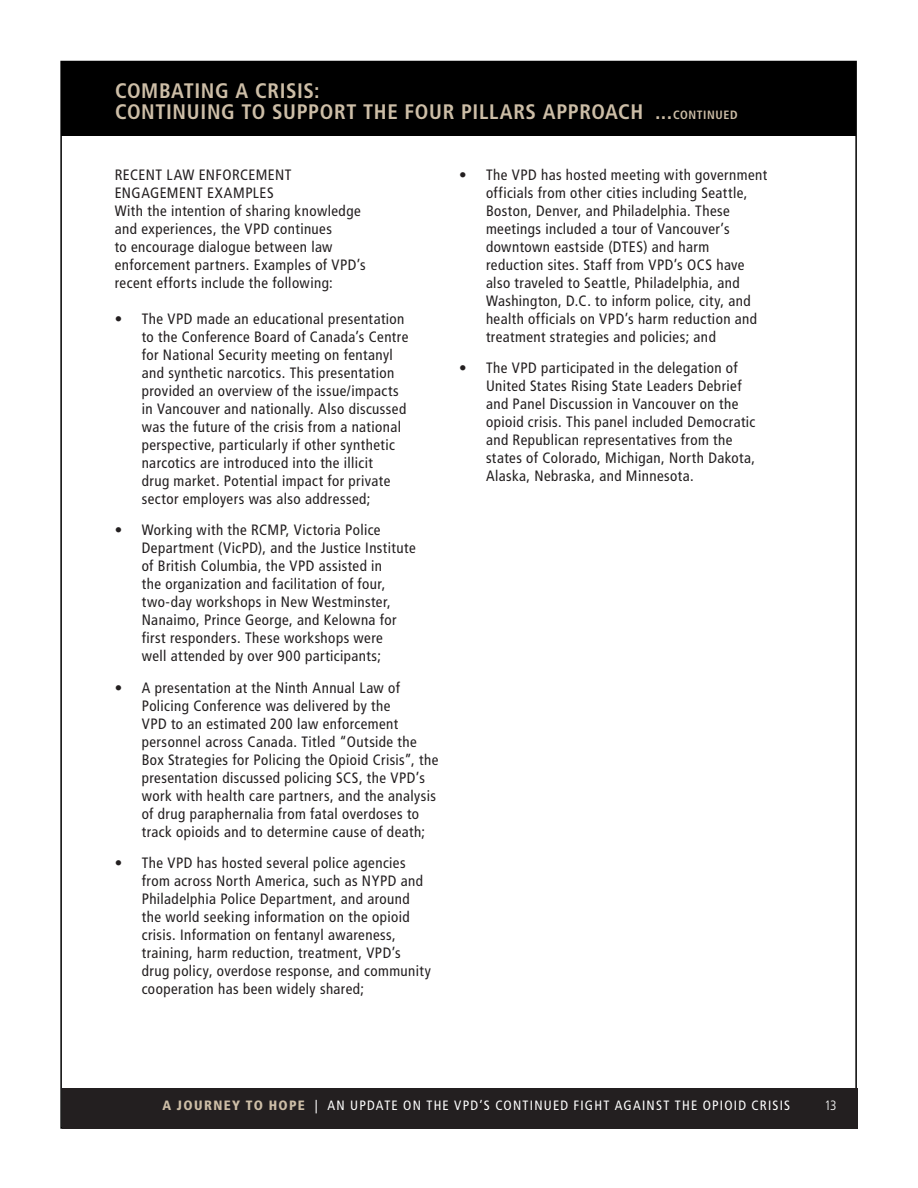
<style>
.page{position:relative;width:918px;height:1188px;background:#fff}
.page>*{position:absolute;margin:0;border:0;box-sizing:border-box;transform-origin:0 0}
.t1{font:700 condensed 21px/21px "Frutiger LT Std";letter-spacing:.03em;color:#cdbea7}
.t2{font:condensed 15px/18px "Frutiger LT Std";letter-spacing:.03em;color:#231f20}
.t3{font:condensed 13.5px "Frutiger LT Std";letter-spacing:.09em;color:#fff}
.t4{font:300 condensed 13.5px "Frutiger LT Std";color:#fff}
.s1{font-size:12px}
.s2{font-weight:900;color:#cdbea7}
</style>
<div class="page">
<div style="left:62px;top:1089px;width:795px;height:40px;background:#231f20"></div>
<div style="left:61px;top:61px;width:795px;height:75px;background:#000"></div>
<h1 class="t1" style="left:115px;top:80px;width:624px">COMBATING A CRISIS:<br>CONTINUING TO SUPPORT THE FOUR PILLARS APPROACH ...<span class="s1">CONTINUED</span></h1>
<p class="t2" style="left:115px;top:166px;width:253px">RECENT LAW ENFORCEMENT ENGAGEMENT EXAMPLES<br>With the intention of sharing knowledge and experiences, the VPD continues<br>to encourage dialogue between law enforcement partners. Examples of VPD’s recent efforts include the following:</p>
<p class="t2" style="left:142px;top:310px;width:268px;text-indent:-27px">• The VPD made an educational presentation to the Conference Board of Canada’s Centre for National Security meeting on fentanyl and synthetic narcotics. This presentation provided an overview of the issue/impacts in Vancouver and nationally. Also discussed was the future of the crisis from a national perspective, particularly if other synthetic narcotics are introduced into the illicit<br>drug market. Potential impact for private sector employers was also addressed;</p>
<p class="t2" style="left:142px;top:521px;width:275px;text-indent:-27px">• Working with the RCMP, Victoria Police Department (VicPD), and the Justice Institute of British Columbia, the VPD assisted in<br>the organization and facilitation of four, two-day workshops in New Westminster, Nanaimo, Prince George, and Kelowna for first responders. These workshops were<br>well attended by over 900 participants;</p>
<p class="t2" style="left:142px;top:679px;width:298px;text-indent:-27px">• A presentation at the Ninth Annual Law of Policing Conference was delivered by the<br>VPD to an estimated 200 law enforcement personnel across Canada. Titled “Outside the Box Strategies for Policing the Opioid Crisis”, the presentation discussed policing SCS, the VPD’s work with health care partners, and the analysis of drug paraphernalia from fatal overdoses to track opioids and to determine cause of death;</p>
<p class="t2" style="left:142px;top:854px;width:291px;text-indent:-27px">• The VPD has hosted several police agencies from across North America, such as NYPD and Philadelphia Police Department, and around the world seeking information on the opioid crisis. Information on fentanyl awareness, training, harm reduction, treatment, VPD’s drug policy, overdose response, and community cooperation has been widely shared;</p>
<p class="t2" style="left:486px;top:166px;width:283px;text-indent:-27px">• The VPD has hosted meeting with government officials from other cities including Seattle, Boston, Denver, and Philadelphia. These meetings included a tour of Vancouver’s downtown eastside (DTES) and harm reduction sites. Staff from VPD’s OCS have also traveled to Seattle, Philadelphia, and Washington, D.C. to inform police, city, and health officials on VPD’s harm reduction and treatment strategies and policies; and</p>
<p class="t2" style="left:486px;top:359px;width:271px;text-indent:-27px">• The VPD participated in the delegation of United States Rising State Leaders Debrief and Panel Discussion in Vancouver on the opioid crisis. This panel included Democratic and Republican representatives from the states of Colorado, Michigan, North Dakota, Alaska, Nebraska, and Minnesota.</p>
<p class="t3" style="left:163px;top:1097px;width:629px"><span class="s2">A JOURNEY TO HOPE</span> | AN UPDATE ON THE VPD’S CONTINUED FIGHT AGAINST THE OPIOID CRISIS</p>
<p class="t4" style="left:824px;top:1098px;width:14px">13</p>
</div>
